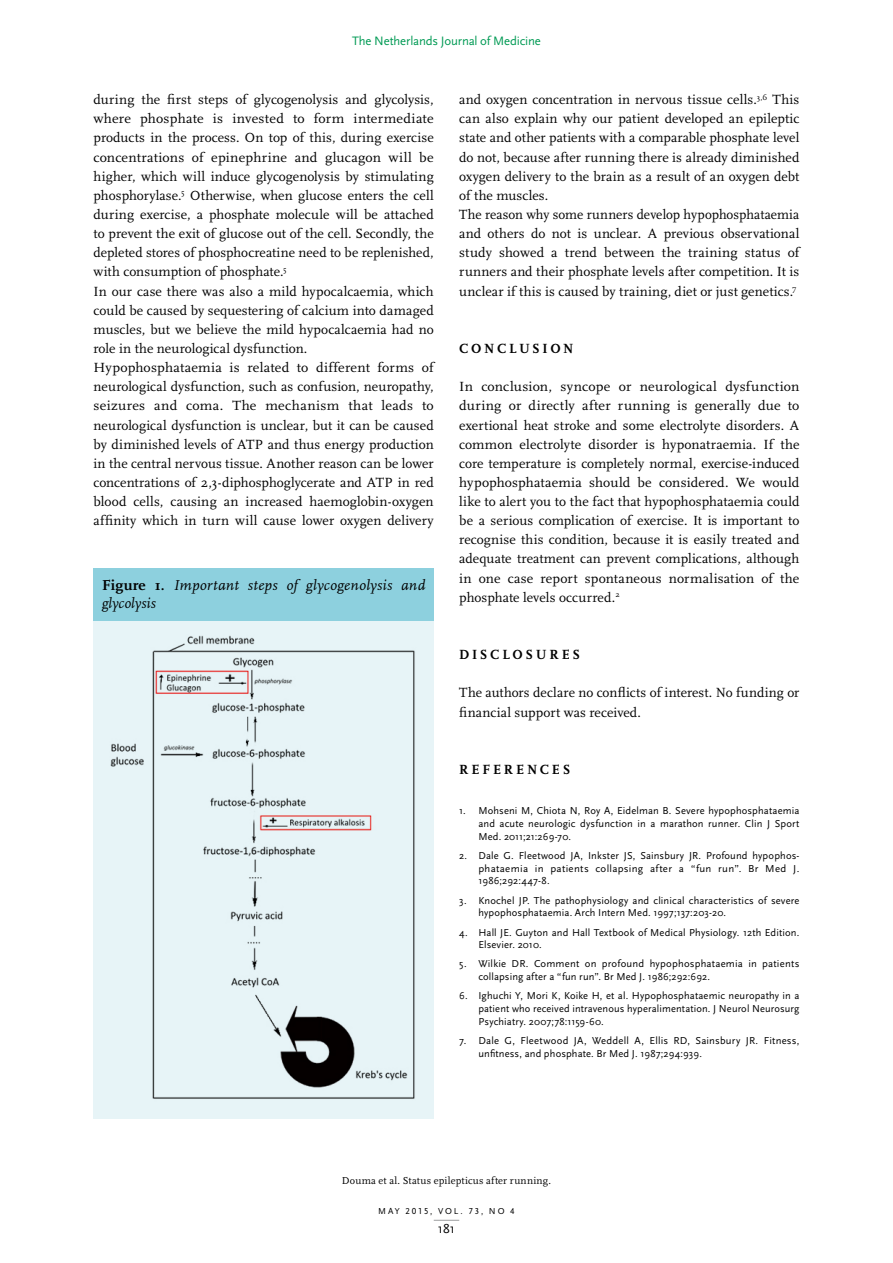
<style>
.page{position:relative;width:893px;height:1263px;background:#fff}
.page>*{position:absolute;margin:0;border:0;box-sizing:border-box;transform-origin:0 0}
.t1{font:italic 15px/18px "Scala";letter-spacing:.015em;color:#000}
.brood{font:13.8px/19.2px "Scala";letter-spacing:.005em;color:#000;text-align:justify}
.tussenkop_1{font:700 13.8px "Scala";letter-spacing:.2em;color:#000}
.t2{font:13.5px "Scala Sans";color:#000}
.t3{font:12.75px "Scala Sans";letter-spacing:-.01em;color:#009a54}
.t4{font:10.5px/12.8px "Scala Sans";letter-spacing:.015em;color:#000}
.onderregel{font:10.5px "Scala";letter-spacing:.02em;color:#000}
.t5{font:9px "Scala Sans Caps";letter-spacing:.205em;color:#000}
.s1{font-weight:700;font-style:normal}
</style>
<div class="page">
<svg style="left:434px;top:1220px;width:25px;height:1px"></svg>
<div style="left:94px;top:568px;width:340px;height:53px;background:#8dd0de"></div>
<div style="left:94px;top:621px;width:340px;height:497px;background:#e7f4f7"></div>
<img style="left:110px;top:635px;width:305px;height:464px">
<p class="t3" style="left:352px;top:34px;width:190px">The Netherlands Journal of Medicine</p>
<p class="brood" style="left:94px;top:90px;width:342px">during the first steps of glycogenolysis and glycolysis, where phosphate is invested to form intermediate products in the process. On top of this, during exercise concentrations of epinephrine and glucagon will be higher, which will induce glycogenolysis by stimulating phosphorylase.<sup>5</sup> Otherwise, when glucose enters the cell during exercise, a phosphate molecule will be attached to prevent the exit of glucose out of the cell. Secondly, the depleted stores of phosphocreatine need to be replenished, with consumption of phosphate.<sup>5</sup></p>
<p class="brood" style="left:94px;top:282px;width:342px">In our case there was also a mild hypocalcaemia, which could be caused by sequestering of calcium into damaged muscles, but we believe the mild hypocalcaemia had no role in the neurological dysfunction.</p>
<p class="brood" style="left:94px;top:358px;width:342px">Hypophosphataemia is related to different forms of neurological dysfunction, such as confusion, neuropathy, seizures and coma. The mechanism that leads to neurological dysfunction is unclear, but it can be caused by diminished levels of ATP and thus energy production in the central nervous tissue. Another reason can be lower concentrations of 2,3-diphosphoglycerate and ATP in red blood cells, causing an increased haemoglobin-oxygen affinity which in turn will cause lower oxygen delivery</p>
<p class="t1" style="left:102px;top:577px;width:325px"><span class="s1">Figure 1.</span> Important steps of glycogenolysis and glycolysis</p>
<p class="brood" style="left:459px;top:90px;width:342px">and oxygen concentration in nervous tissue cells.<sup>3,6</sup> This can also explain why our patient developed an epileptic state and other patients with a comparable phosphate level do not, because after running there is already diminished oxygen delivery to the brain as a result of an oxygen debt of the muscles.</p>
<p class="brood" style="left:459px;top:205px;width:342px">The reason why some runners develop hypophosphataemia and others do not is unclear. A previous observational study showed a trend between the training status of runners and their phosphate levels after competition. It is unclear if this is caused by training, diet or just genetics.<sup>7</sup></p>
<p class="tussenkop_1" style="left:459px;top:341px;width:116px">CONCLUSION</p>
<p class="brood" style="left:459px;top:377px;width:342px">In conclusion, syncope or neurological dysfunction during or directly after running is generally due to exertional heat stroke and some electrolyte disorders. A common electrolyte disorder is hyponatraemia. If the core temperature is completely normal, exercise-induced hypophosphataemia should be considered. We would like to alert you to the fact that hypophosphataemia could be a serious complication of exercise. It is important to recognise this condition, because it is easily treated and adequate treatment can prevent complications, although in one case report spontaneous normalisation of the phosphate levels occurred.<sup>2</sup></p>
<p class="tussenkop_1" style="left:459px;top:647px;width:123px">DISCLOSURES</p>
<p class="brood" style="left:459px;top:683px;width:342px">The authors declare no conflicts of interest. No funding or financial support was received.</p>
<p class="tussenkop_1" style="left:459px;top:762px;width:113px">REFERENCES</p>
<p class="t4" style="left:478px;top:805px;width:323px;text-align:justify;text-indent:-19px">1. Mohseni M, Chiota N, Roy A, Eidelman B. Severe hypophosphataemia and acute neurologic dysfunction in a marathon runner. Clin J Sport Med. 2011;21:269-70.</p>
<p class="t4" style="left:478px;top:849px;width:323px;text-align:justify;text-indent:-19px">2. Dale G. Fleetwood JA, Inkster JS, Sainsbury JR. Profound hypophos&shy;phataemia in patients collapsing after a “fun run”. Br Med J.<br>1986;292:447-8.</p>
<p class="t4" style="left:478px;top:894px;width:323px;text-indent:-19px">3. Knochel JP. The pathophysiology and clinical characteristics of severe hypophosphataemia. Arch Intern Med. 1997;137:203-20.</p>
<p class="t4" style="left:478px;top:926px;width:323px;text-indent:-19px">4. Hall JE. Guyton and Hall Textbook of Medical Physiology. 12th Edition.<br>Elsevier. 2010.</p>
<p class="t4" style="left:478px;top:958px;width:323px;text-indent:-19px">5. Wilkie DR. Comment on profound hypophosphataemia in patients collapsing after a “fun run”. Br Med J. 1986;292:692.</p>
<p class="t4" style="left:478px;top:990px;width:323px;text-align:justify;text-indent:-19px">6. Ighuchi Y, Mori K, Koike H, et al. Hypophosphataemic neuropathy in a patient who received intravenous hyperalimentation. J Neurol Neurosurg Psychiatry. 2007;78:1159-60.</p>
<p class="t4" style="left:478px;top:1034px;width:323px;text-indent:-19px">7. Dale G, Fleetwood JA, Weddell A, Ellis RD, Sainsbury JR. Fitness, unfitness, and phosphate. Br Med J. 1987;294:939.</p>
<p class="onderregel" style="left:342px;top:1174px;width:211px">Douma et al. Status epilepticus after running.</p>
<p class="t5" style="left:378px;top:1206px;width:138px">MAY 2015, VOL. 73, NO 4</p>
<p class="t2" style="left:438px;top:1221px;width:19px">181</p>
</div>
